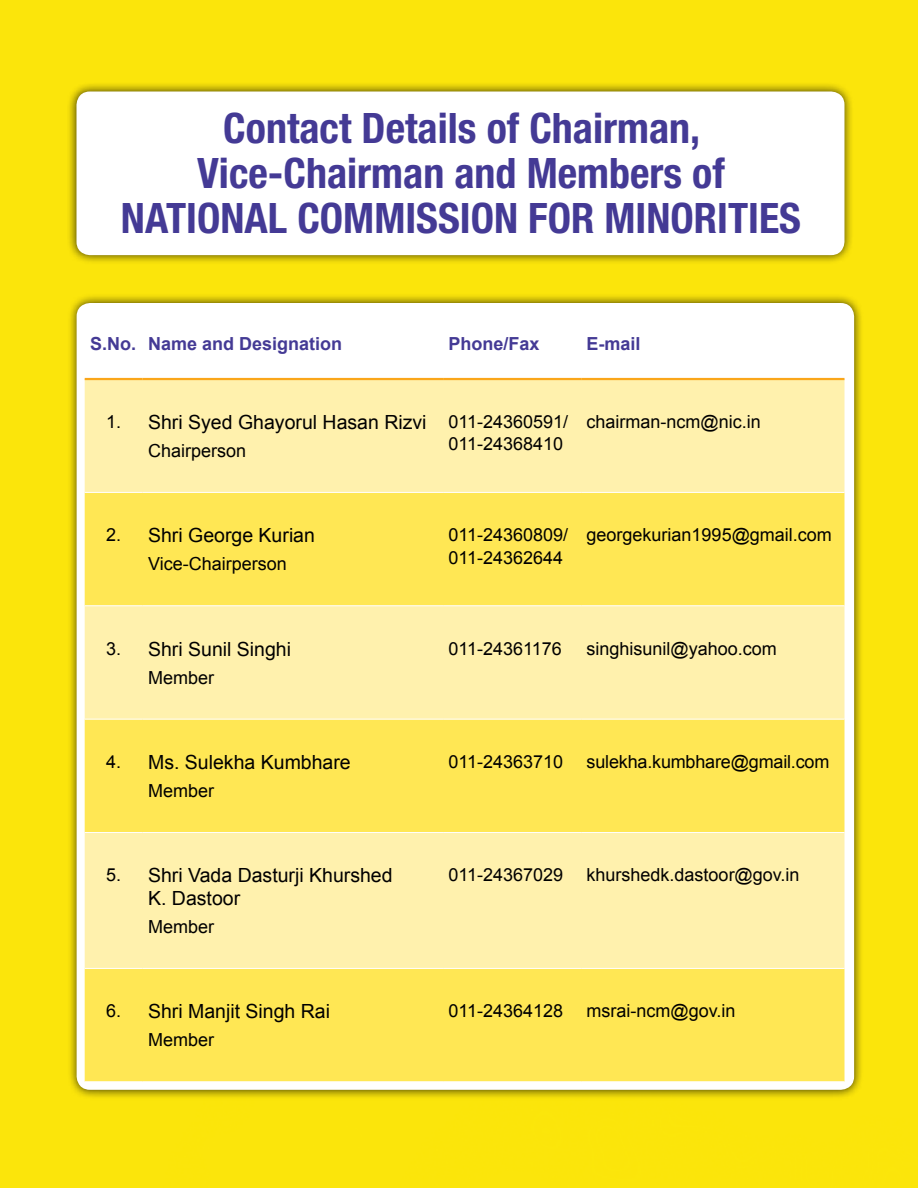
<style>
.page{position:relative;width:918px;height:1188px;background:#fbe50b}
.page>*{position:absolute;margin:0;border:0;box-sizing:border-box;transform-origin:0 0}
.t1{font:700 condensed 42px/45px "Helvetica Neue LT Std";color:#443a95;text-align:center}
.t2{font:19.5px/22.5px "Arial";color:#000}
.t3{font:18px/22.5px "Arial";color:#000}
.t4{font:700 18px "Arial";color:#443a95}
.s1{font-size:18px}
</style>
<div class="page">
<div style="left:67px;top:293px;width:803px;height:813px;background:#000;opacity:.75"></div>
<div style="left:77px;top:303px;width:777px;height:787px;background:#fff;border-radius:14px"></div>
<div style="left:85px;top:380px;width:760px;height:112px;background:#fff1ad"></div>
<svg style="left:85px;top:493px;width:760px;height:588px;background:#ffeb79"></svg>
<hr style="left:85px;top:605px;width:58px;height:1px;background:#fff">
<hr style="left:143px;top:605px;width:300px;height:1px;background:#fff">
<hr style="left:443px;top:605px;width:138px;height:1px;background:#fff">
<hr style="left:581px;top:605px;width:264px;height:1px;background:#fff">
<hr style="left:85px;top:719px;width:58px;height:1px;background:#fff">
<hr style="left:143px;top:719px;width:300px;height:1px;background:#fff">
<hr style="left:443px;top:719px;width:138px;height:1px;background:#fff">
<hr style="left:581px;top:719px;width:264px;height:1px;background:#fff">
<hr style="left:85px;top:832px;width:58px;height:1px;background:#fff">
<hr style="left:143px;top:832px;width:300px;height:1px;background:#fff">
<hr style="left:443px;top:832px;width:138px;height:1px;background:#fff">
<hr style="left:581px;top:832px;width:264px;height:1px;background:#fff">
<hr style="left:85px;top:968px;width:58px;height:1px;background:#fff">
<hr style="left:143px;top:968px;width:300px;height:1px;background:#fff">
<hr style="left:443px;top:968px;width:138px;height:1px;background:#fff">
<hr style="left:581px;top:968px;width:264px;height:1px;background:#fff">
<hr style="left:85px;top:378px;width:58px;height:2px;background:#faa61a">
<hr style="left:143px;top:378px;width:300px;height:2px;background:#faa61a">
<hr style="left:443px;top:378px;width:138px;height:2px;background:#faa61a">
<hr style="left:581px;top:378px;width:264px;height:2px;background:#faa61a">
<div style="left:67px;top:75px;width:793px;height:190px;background:#000;opacity:.75"></div>
<div style="left:76px;top:91px;width:768px;height:164px;background:#fff;border-radius:14px"></div>
<h1 class="t1" style="left:121px;top:105px;width:682px">Contact Details of Chairman,<br>Vice-Chairman and Members of<br>National Comm ission for Minorities</h1>
<p class="t4" style="left:90px;top:332px;width:254px">S.No. Name and Designation</p>
<p class="t4" style="left:449px;top:332px;width:93px">Phone/Fax</p>
<p class="t4" style="left:587px;top:332px;width:56px">E-mail</p>
<p class="t2" style="left:106px;top:411px;width:322px"><span class="s1">1.</span> Shri Syed Ghayorul Hasan Rizvi</p>
<p class="t3" style="left:148px;top:439px;width:100px">Chairperson</p>
<p class="t3" style="left:448px;top:410px;width:121px">011-24360591/<br>011-24368410</p>
<p class="t3" style="left:587px;top:410px;width:176px">chairman-ncm@nic.in</p>
<p class="t2" style="left:106px;top:524px;width:210px"><span class="s1">2.</span> Shri George Kurian</p>
<p class="t3" style="left:148px;top:553px;width:140px">Vice-Chairperson</p>
<p class="t2" style="left:106px;top:638px;width:186px"><span class="s1">3.</span> Shri Sunil Singhi</p>
<p class="t3" style="left:148px;top:666px;width:68px">Member</p>
<p class="t3" style="left:448px;top:524px;width:121px">011-24360809/<br>011-24362644</p>
<p class="t3" style="left:587px;top:524px;width:247px">georgekurian1995@gmail.com</p>
<p class="t3" style="left:448px;top:637px;width:115px">011-24361176</p>
<p class="t3" style="left:587px;top:637px;width:192px">singhisunil@yahoo.com</p>
<p class="t2" style="left:106px;top:751px;width:246px"><span class="s1">4.</span> Ms. Sulekha Kumbhare</p>
<p class="t3" style="left:148px;top:780px;width:68px">Member</p>
<p class="t2" style="left:148px;top:864px;width:246px;text-indent:-42px"><span class="s1">5.</span> Shri Vada Dasturji Khurshed<br>K. Dastoor</p>
<p class="t3" style="left:148px;top:915px;width:68px">Member</p>
<p class="t2" style="left:106px;top:1000px;width:225px"><span class="s1">6.</span> Shri Manjit Singh Rai</p>
<p class="t3" style="left:148px;top:1029px;width:68px">Member</p>
<p class="t3" style="left:448px;top:751px;width:116px">011-24363710</p>
<p class="t3" style="left:587px;top:751px;width:244px">sulekha.kumbhare@gmail.com</p>
<p class="t3" style="left:448px;top:864px;width:116px">011-24367029</p>
<p class="t3" style="left:587px;top:864px;width:215px">khurshedk.dastoor@gov.in</p>
<p class="t3" style="left:448px;top:1000px;width:116px">011-24364128</p>
<p class="t3" style="left:587px;top:1000px;width:150px">msrai-ncm@gov.in</p>
</div>
